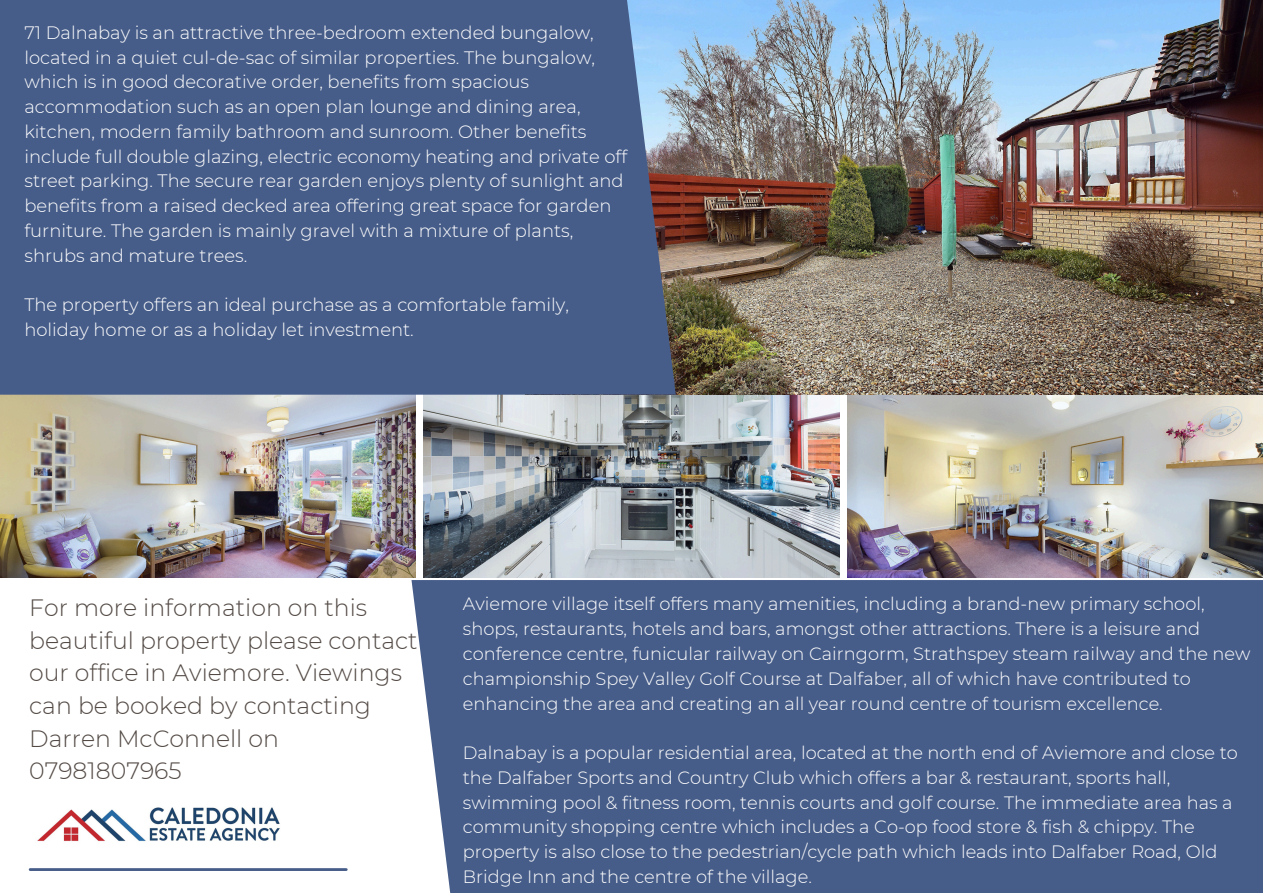
<style>
.page{position:relative;width:1263px;height:893px;background:#fff}
.page>*{position:absolute;margin:0;border:0;box-sizing:border-box;transform-origin:0 0}
.t1{font:300 23.62px/32.6px "Montserrat";color:#534a45}
.t2{font:300 17.92px/24.8px "Montserrat";color:#fff}
.t3{font:300 17.85px/24.8px "Montserrat";color:#fff}
</style>
<div class="page">
<img style="left:0;top:395px;width:416px;height:183px">
<img style="left:847px;top:394px;width:416px;height:184px">
<img style="left:424px;top:394px;width:415px;height:184px">
<div style="left:411px;top:580px;width:852px;height:313px;background:#475d89"></div>
<img style="left:676px;top:0;width:587px;height:394px">
<div style="left:0;top:0;width:676px;height:395px;background:#475d89"></div>
<img style="left:37px;top:807px;width:243px;height:35px">
<hr style="left:30px;top:868px;width:316px;height:3px;background:#475d89">
<p class="t2" style="left:24px;top:20px;width:604px">71 Dalnabay is an attractive three-bedroom extended bungalow, located in a quiet cul-de-sac of similar properties. The bungalow, which is in good decorative order, benefits from spacious accommodation such as an open plan lounge and dining area, kitchen, modern family bathroom and sunroom. Other benefits include full double glazing, electric economy heating and private off street parking. The secure rear garden enjoys plenty of sunlight and benefits from a raised decked area offering great space for garden furniture. The garden is mainly gravel with a mixture of plants, shrubs and mature trees.</p>
<p class="t2" style="left:24px;top:292px;width:546px">The property offers an ideal purchase as a comfortable family, holiday home or as a holiday let investment.</p>
<p class="t1" style="left:29px;top:591px;width:390px">For more information on this beautiful property please contact our office in Aviemore. Viewings can be booked by contacting<br>Darren McConnell on<br>07981807965</p>
<p class="t3" style="left:463px;top:592px;width:789px">Aviemore village itself offers many amenities, including a brand-new primary school, shops, restaurants, hotels and bars, amongst other attractions. There is a leisure and conference centre, funicular railway on Cairngorm, Strathspey steam railway and the new championship Spey Valley Golf Course at Dalfaber, all of which have contributed to enhancing the area and creating an all year round centre of tourism excellence.</p>
<p class="t3" style="left:463px;top:740px;width:776px">Dalnabay is a popular residential area, located at the north end of Aviemore and close to the Dalfaber Sports and Country Club which offers a bar &amp; restaurant, sports hall, swimming pool &amp; fitness room, tennis courts and golf course. The immediate area has a community shopping centre which includes a Co-op food store &amp; fish &amp; chippy. The property is also close to the pedestrian/cycle path which leads into Dalfaber Road, Old Bridge Inn and the centre of the village.</p>
</div>
